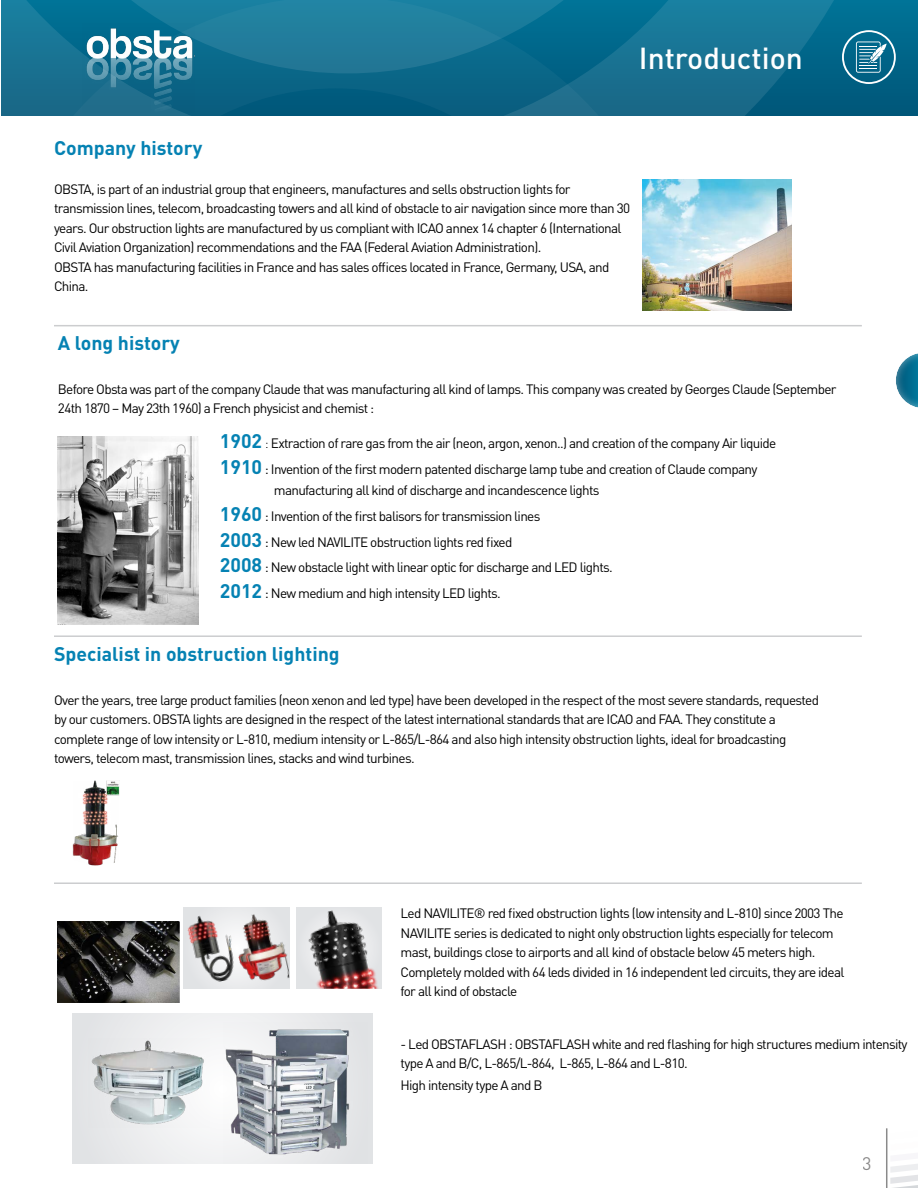
<style>
.page{position:relative;width:918px;height:1188px;background:#fff}
.page>*{position:absolute;margin:0;border:0;box-sizing:border-box;transform-origin:0 0}
.t1{font:500 30px "DIN Pro";color:#fff}
.t2{font:700 19.5px "DIN Pro";color:#0582b3}
.t3{font:18px "DIN Pro";color:#646363}
.t4{font:13.5px/19.5px "DIN Pro";letter-spacing:-.05em;color:#000}
.s1{font-weight:700;font-size:19.5px;color:#0582b3}
.s2{font-weight:300}
</style>
<div class="page">
<svg style="left:738px;top:0;width:162px;height:293px"></svg>
<div style="left:0;top:0;width:738px;height:213px;background:#fff;opacity:.06"></div>
<svg style="left:684px;top:0;width:18px;height:116px;background:#197393"></svg>
<svg style="left:842px;top:30px;width:54px;height:54px;background:#3584a0"></svg>
<div style="left:884px;top:352px;width:34px;height:67px;background:#fff;opacity:.5"></div>
<hr style="left:886px;top:1128px;width:1px;height:60px;background:#646363">
<svg style="left:890px;top:1164px;width:28px;height:24px"></svg>
<svg style="left:0;top:0;width:684px;height:625px"></svg>
<div style="left:296px;top:907px;width:85px;height:82px;background:#e1e3e5"></div>
<div style="left:184px;top:907px;width:105px;height:82px;background:#e5e6e8"></div>
<img style="left:642px;top:179px;width:149px;height:131px">
<img style="left:58px;top:437px;width:141px;height:188px">
<img style="left:58px;top:922px;width:122px;height:81px">
<svg style="left:72px;top:1014px;width:301px;height:150px"></svg>
<img style="left:224px;top:1023px;width:143px;height:141px">
<img style="left:308px;top:908px;width:74px;height:81px">
<img style="left:187px;top:915px;width:50px;height:67px">
<img style="left:237px;top:914px;width:52px;height:67px">
<img style="left:88px;top:1039px;width:122px;height:89px">
<hr style="left:54px;top:635px;width:808px;height:2px;background:#cccdcf">
<hr style="left:54px;top:882px;width:808px;height:2px;background:#cccdcf">
<div style="left:45px;top:315px;width:825px;height:21px;background:#fff"></div>
<hr style="left:54px;top:325px;width:808px;height:1px;background:#cccdcf">
<img style="left:72px;top:781px;width:48px;height:85px">
<h1 class="t1" style="left:639px;top:37px;width:165px">Introduction</h1>
<h2 class="t2" style="left:54px;top:134px;width:150px">Company history</h2>
<p class="t4" style="left:54px;top:179px;width:578px">OBSTA, is part of an industrial group that engineers, manufactures and sells obstruction lights for transmission lines, telecom, broadcasting towers and all kind of obstacle to air navigation since more than 30 years. Our obstruction lights are manufactured by us compliant with ICAO annex 14 chapter 6 (International Civil Aviation Organization) recommendations and the FAA (Federal Aviation Administration).<br>OBSTA has manufacturing facilities in France and has sales offices located in France, Germany, USA, and China.</p>
<h2 class="t2" style="left:58px;top:330px;width:123px">A long history</h2>
<p class="t4" style="left:58px;top:379px;width:780px">Before Obsta was part of the company Claude that was manufacturing all kind of lamps. This company was created by Georges Claude (September<br>24th 1870 – May 23th 1960) a French physicist and chemist :</p>
<p class="t4" style="left:220px;top:430px;width:558px;line-height:25.5px"><span class="s1">1902</span> <span class="s2">:</span> Extraction of rare gas from the air (neon, argon, xenon..) and creation of the company Air liquide<br><span class="s1">1910</span> : Invention of the first modern patented discharge lamp tube and creation of Claude company</p>
<p class="t4" style="left:220px;top:477px;width:395px;line-height:25.5px;text-indent:54px">manufacturing all kind of discharge and incandescence lights <span class="s1">1960</span> : Invention of the first balisors for transmission lines<br><span class="s1">2003</span> : New led NAVILITE obstruction lights red fixed<br><span class="s1">2008</span> : New obstacle light with linear optic for discharge and LED lights.<br><span class="s1">2012</span> : New medium and high intensity LED lights.</p>
<h2 class="t2" style="left:54px;top:641px;width:287px">Specialist in obstruction lighting</h2>
<p class="t4" style="left:54px;top:690px;width:766px">Over the years, tree large product families (neon xenon and led type) have been developed in the respect of the most severe standards, requested by our customers. OBSTA lights are designed in the respect of the latest international standards that are ICAO and FAA. They constitute a complete range of low intensity or L-810, medium intensity or L-865/L-864 and also high intensity obstruction lights, ideal for broadcasting towers, telecom mast, transmission lines, stacks and wind turbines.</p>
<p class="t4" style="left:401px;top:903px;width:446px">Led NAVILITE® red fixed obstruction lights (low intensity and L-810) since 2003 The NAVILITE series is dedicated to night only obstruction lights especially for telecom mast, buildings close to airports and all kind of obstacle below 45 meters high.<br>Completely molded with 64 leds divided in 16 independent led circuits, they are ideal for all kind of obstacle</p>
<p class="t4" style="left:401px;top:1034px;width:509px">- Led OBSTAFLASH : OBSTAFLASH white and red flashing for high structures medium intensity type A and B/C, L-865/L-864, L-865, L-864 and L-810.</p>
<p class="t4" style="left:401px;top:1075px;width:144px">High intensity type A and B</p>
<h3 class="t3" style="left:863px;top:1151px;width:11px">3</h3>
</div>
